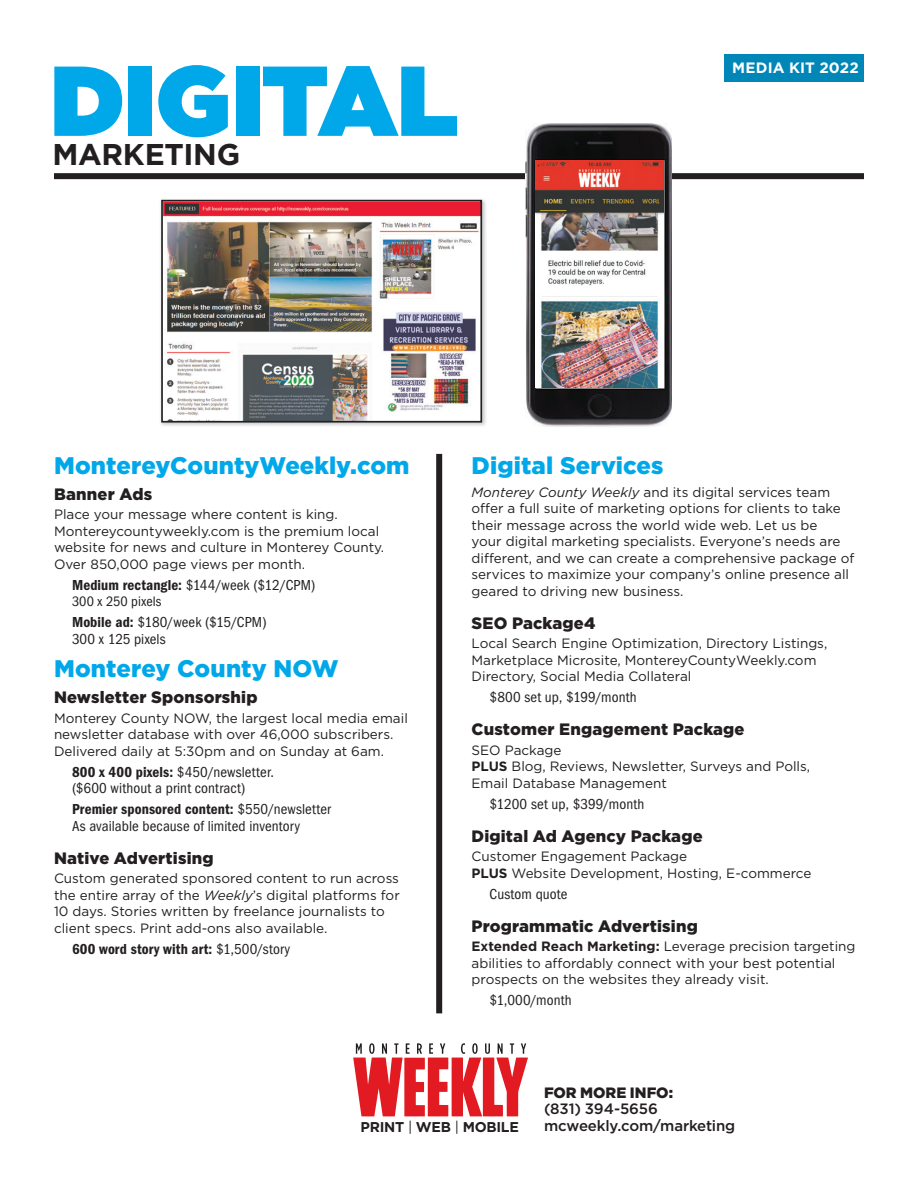
<style>
.page{position:relative;width:918px;height:1188px;background:#fff}
.page>*{position:absolute;margin:0;border:0;box-sizing:border-box;transform-origin:0 0}
.t1{font:900 99px "Gotham";color:#00a8e9}
.t2{font:700 30px "Gotham";letter-spacing:-.005em;color:#231f20}
.t3{font:900 24px "Gotham";letter-spacing:.005em;color:#00a8e9}
.t4{font:900 16.5px "Gotham";letter-spacing:.01em;color:#231f20}
.t5{font:condensed 15px/16.5px "Franklin Gothic EF";letter-spacing:.01em;color:#231f20}
.t6{font:500 15px/16.5px "Gotham";letter-spacing:-.01em;color:#231f20}
.t7{font:600 condensed 15px "Franklin Gothic EF";letter-spacing:.015em;color:#231f20}
.t8{font:900 15px "Gotham";letter-spacing:-.005em;color:#231f20}
.t9{font:700 15px "Gotham";letter-spacing:.01em;color:#fff}
.t10{font:condensed 14.25px "Franklin Gothic EF";letter-spacing:.01em;color:#231f20}
.t11{font:700 14.1px "Gotham";letter-spacing:-.02em;color:#231f20}
.t12{font:13.5px/16.5px "Gotham";color:#231f20}
.s1{font-weight:600}
.s2{font-style:italic}
.s3{font-weight:400}
.s4{font-weight:700}
</style>
<div class="page">
<svg style="left:353px;top:1043px;width:175px;height:73px"></svg>
<div style="left:436px;top:454px;width:6px;height:559px;background:#231f20"></div>
<div style="left:54px;top:173px;width:810px;height:6px;background:#231f20"></div>
<img style="left:160px;top:199px;width:326px;height:227px">
<img style="left:164px;top:203px;width:315px;height:217px">
<div style="left:161px;top:200px;width:321px;height:223px;border:2px solid #231f20"></div>
<img style="left:526px;top:124px;width:146px;height:303px">
<img style="left:535px;top:161px;width:129px;height:227px">
<div style="left:724px;top:54px;width:140px;height:28px;background:#0087b8"></div>
<h1 class="t1" style="left:50px;top:44px;width:409px">DIGITAL</h1>
<h2 class="t2" style="left:52px;top:137px;width:189px">MARKETING</h2>
<p class="t9" style="left:732px;top:59px;width:128px">MEDIA KIT 2022</p>
<h3 class="t3" style="left:54px;top:451px;width:357px">MontereyCountyWeekly.com</h3>
<p class="t4" style="left:54px;top:485px;width:100px">Banner Ads</p>
<p class="t12" style="left:54px;top:506px;width:332px">Place your message where content is king.<br>Montereycountyweekly.com is the premium local website for news and culture in Monterey County.<br>Over 850,000 page views per month.</p>
<p class="t5" style="left:72px;top:577px;width:245px"><span class="s1">Medium rectangle:</span> $144/week ($12/CPM)</p>
<p class="t10" style="left:72px;top:594px;width:91px">300 x 250 pixels</p>
<p class="t5" style="left:72px;top:614px;width:196px"><span class="s1">Mobile ad:</span> $180/week ($15/CPM)<br>300 x 125 pixels</p>
<h3 class="t3" style="left:54px;top:655px;width:286px">Monterey County NOW</h3>
<p class="t4" style="left:54px;top:688px;width:205px">Newsletter Sponsorship</p>
<p class="t12" style="left:54px;top:709px;width:355px">Monterey County NOW, the largest local media email newsletter database with over 46,000 subscribers.<br>Delivered daily at 5:30pm and on Sunday at 6am.</p>
<p class="t5" style="left:72px;top:764px;width:203px"><span class="s1">800 x 400 pixels:</span> $450/newsletter. ($600 without a print contract)</p>
<p class="t5" style="left:72px;top:801px;width:261px"><span class="s1">Premier sponsored content:</span> $550/newsletter<br>As available because of limited inventory</p>
<p class="t4" style="left:54px;top:848px;width:161px">Native Advertising</p>
<p class="t12" style="left:54px;top:870px;width:347px">Custom generated sponsored content to run across the entire array of the <span class="s2">Weekly</span>’s digital platforms for 10 days. Stories written by freelance journalists to client specs. Print add-ons also available.</p>
<p class="t7" style="left:72px;top:940px;width:220px">600 word story with art: <span class="s3">$1,500/story</span></p>
<h3 class="t3" style="left:472px;top:451px;width:193px">Digital Services</h3>
<p class="t12" style="left:472px;top:484px;width:384px"><span class="s2">Monterey County Weekly</span> and its digital services team offer a full suite of marketing options for clients to take their message across the world wide web. Let us be<br>your digital marketing specialists. Everyone’s needs are different, and we can create a comprehensive package of services to maximize your company’s online presence all geared to driving new business.</p>
<p class="t4" style="left:472px;top:614px;width:125px">SEO Package4</p>
<p class="t12" style="left:472px;top:635px;width:357px">Local Search Engine Optimization, Directory Listings,<br>Marketplace Microsite, MontereyCountyWeekly.com<br>Directory, Social Media Collateral</p>
<p class="t5" style="left:490px;top:689px;width:149px">$800 set up, $199/month</p>
<p class="t4" style="left:472px;top:720px;width:275px">Customer Engagement Package</p>
<p class="t12" style="left:472px;top:742px;width:340px">SEO Package<br><span class="s4">PLUS</span> Blog, Reviews, Newsletter, Surveys and Polls,<br>Email Database Management</p>
<p class="t5" style="left:490px;top:796px;width:156px">$1200 set up, $399/month</p>
<p class="t4" style="left:472px;top:827px;width:233px">Digital Ad Agency Package</p>
<p class="t12" style="left:472px;top:848px;width:341px">Customer Engagement Package<br><span class="s4">PLUS</span> Website Development, Hosting, E-commerce</p>
<p class="t5" style="left:490px;top:886px;width:80px">Custom quote</p>
<p class="t4" style="left:472px;top:917px;width:228px">Programmatic Advertising</p>
<p class="t12" style="left:472px;top:938px;width:385px"><span class="s4">Extended Reach Marketing:</span> Leverage precision targeting abilities to affordably connect with your best potential prospects on the websites they already visit.</p>
<p class="t5" style="left:490px;top:992px;width:84px">$1,000/month</p>
<p class="t11" style="left:361px;top:1118px;width:160px">PRINT <span class="s3">|</span> WEB <span class="s3">|</span> MOBILE</p>
<p class="t8" style="left:544px;top:1084px;width:131px">FOR MORE INFO:</p>
<p class="t6" style="left:544px;top:1100px;width:193px">(831) 394-5656 mcweekly.com/marketing</p>
</div>
